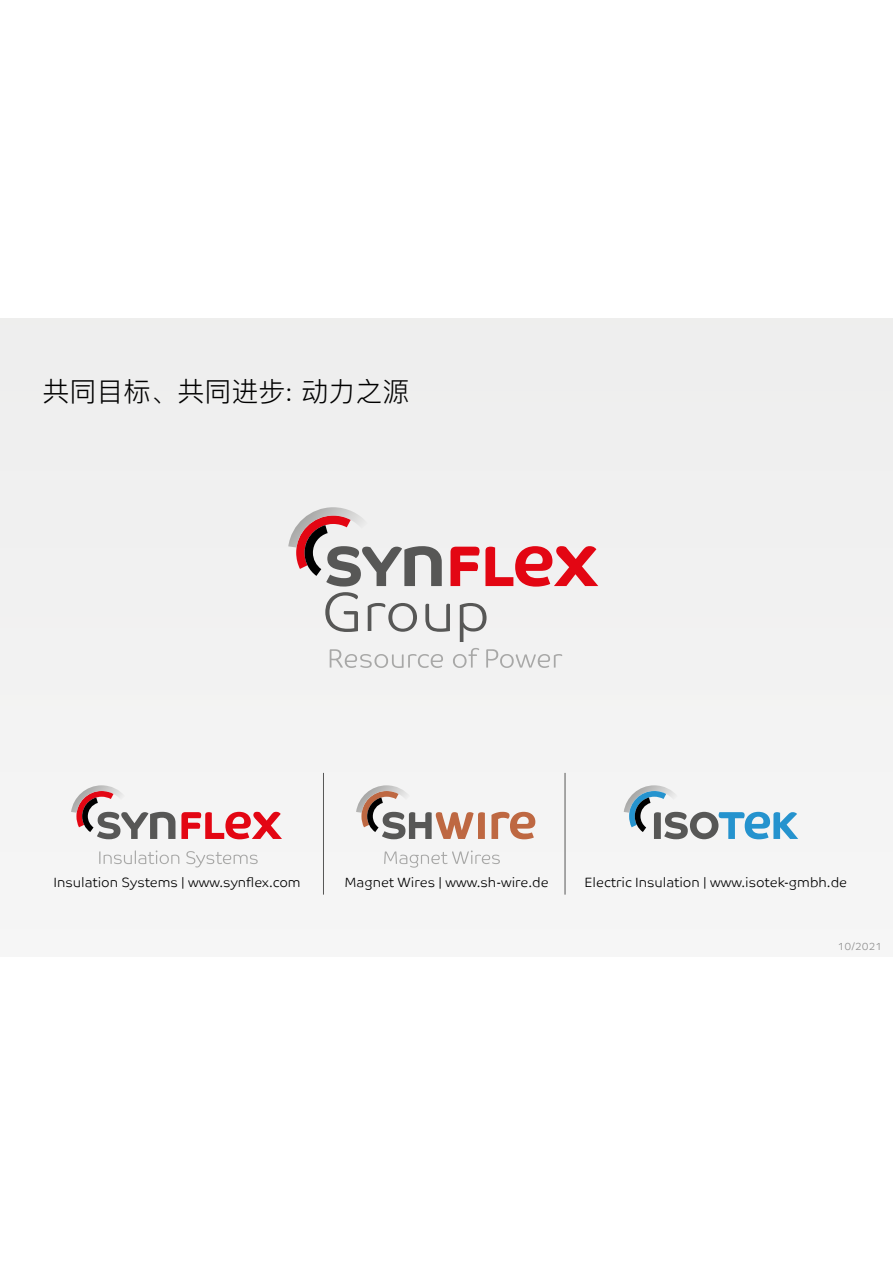
<style>
.page{position:relative;width:893px;height:1263px;background:#fff}
.page>*{position:absolute;margin:0;border:0;box-sizing:border-box;transform-origin:0 0}
.t1{font:300 27px "Ping Fang SC";color:#000}
.t2{font:300 13.5px "Co Text";color:#000}
.t3{font:300 10.5px "Co Text";color:#909090}
</style>
<div class="page">
<div style="left:0;top:319px;width:893px;height:638px;background:#f2f2f2"></div>
<svg style="left:330px;top:649px;width:113px;height:19px"></svg>
<svg style="left:453px;top:648px;width:26px;height:20px"></svg>
<svg style="left:486px;top:649px;width:76px;height:19px"></svg>
<svg style="left:288px;top:507px;width:310px;height:135px"></svg>
<svg style="left:99px;top:850px;width:80px;height:14px"></svg>
<svg style="left:186px;top:851px;width:72px;height:16px"></svg>
<svg style="left:181px;top:812px;width:101px;height:27px"></svg>
<svg style="left:71px;top:785px;width:104px;height:54px"></svg>
<hr style="left:323px;top:773px;width:1px;height:122px;background:#575756">
<hr style="left:565px;top:773px;width:1px;height:122px;background:#575756">
<svg style="left:384px;top:850px;width:116px;height:18px"></svg>
<svg style="left:491px;top:812px;width:44px;height:27px"></svg>
<svg style="left:356px;top:785px;width:129px;height:54px"></svg>
<svg style="left:624px;top:785px;width:174px;height:54px"></svg>
<h1 class="t1" style="left:43px;top:374px;width:368px">共同目标、共同进步: 动力之源</h1>
<p class="t2" style="left:54px;top:874px;width:249px">Insulation Systems | www.synflex.com</p>
<p class="t2" style="left:344px;top:874px;width:206px">Magnet Wires | www.sh-wire.de</p>
<p class="t2" style="left:584px;top:874px;width:264px">Electric Insulation | www.isotek-gmbh.de</p>
<p class="t3" style="left:838px;top:940px;width:46px">10/2021</p>
</div>
